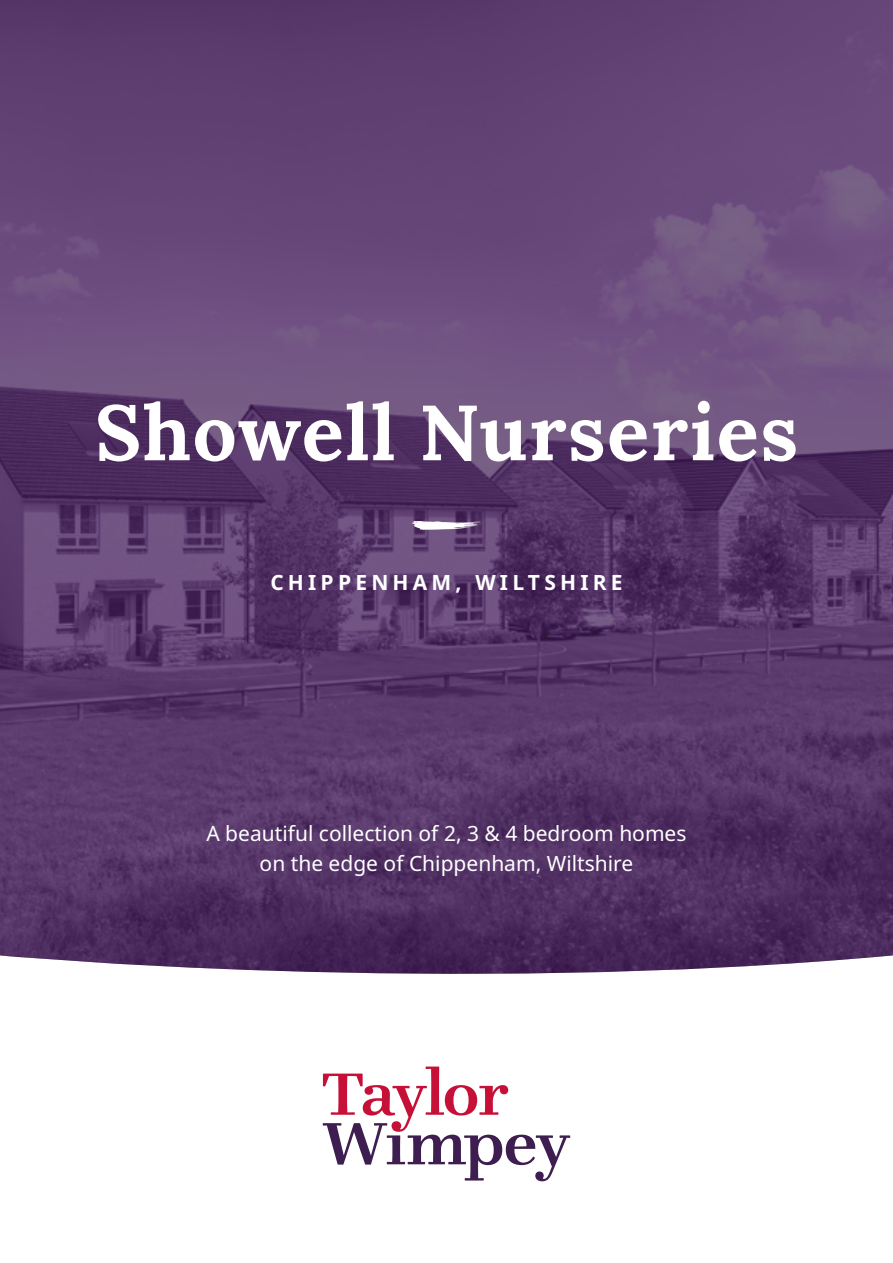
<style>
.page{position:relative;width:893px;height:1263px;background:#fff}
.page>*{position:absolute;margin:0;border:0;box-sizing:border-box;transform-origin:0 0}
.t1{font:700 78px "Lora";letter-spacing:.02em;color:#fff}
.t2{font:21px/30px "Noto Sans";color:#fff;text-align:center}
.t3{font:700 21px "Noto Sans";letter-spacing:.2em;color:#fff}
</style>
<div class="page">
<img style="left:0;top:0;width:893px;height:974px">
<svg style="left:323px;top:1066px;width:247px;height:115px"></svg>
<svg style="left:412px;top:521px;width:69px;height:9px"></svg>
<h1 class="t1" style="left:95px;top:366px;width:705px">Showell Nurseries</h1>
<p class="t3" style="left:270px;top:567px;width:354px">CHIPPENHAM, WILTSHIRE</p>
<p class="t2" style="left:206px;top:819px;width:482px">A beautiful collection of 2, 3 &amp; 4 bedroom homes on the edge of Chippenham, Wiltshire</p>
</div>
